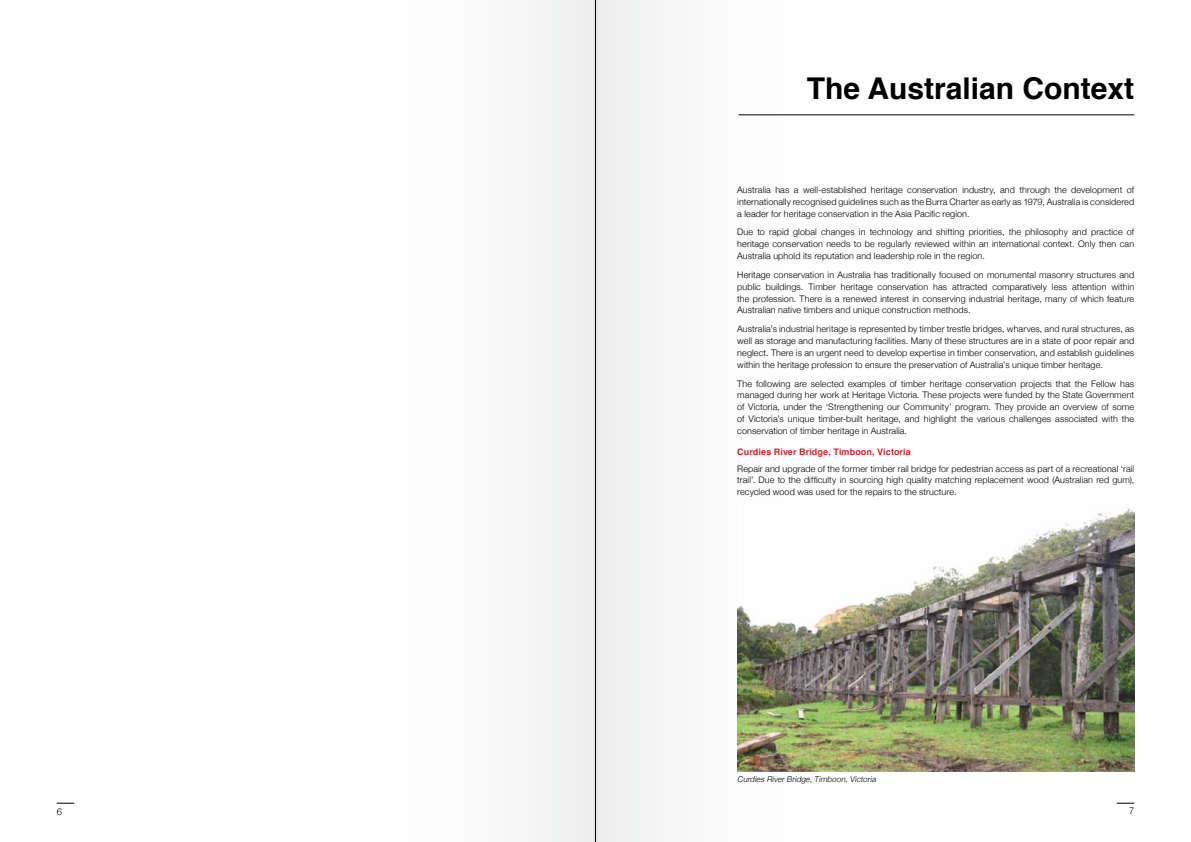
<style>
.page{position:relative;width:1191px;height:842px;background:#fff}
.page>*{position:absolute;margin:0;border:0;box-sizing:border-box;transform-origin:0 0}
.t1{font:700 30px "Helvetica";color:#000}
.t2{font:300 9.5px "Helvetica Neue";color:#000}
.t3{font:300 9px/11.8px "Helvetica Neue";letter-spacing:.01em;color:#000;text-align:justify}
.t4{font:700 9px "Helvetica";letter-spacing:.01em;color:#d2232a}
.t5{font:italic 300 8px "Helvetica Neue";color:#000}
</style>
<div class="page">
<svg style="left:57px;top:803px;width:17px;height:1px"></svg>
<svg style="left:1116px;top:803px;width:18px;height:1px"></svg>
<div style="left:261px;top:0;width:334px;height:842px;background:linear-gradient(to right,#fff,#f1f2f2)"></div>
<div style="left:595px;top:0;width:335px;height:842px;background:linear-gradient(to right,#f1f2f2,#fff)"></div>
<hr style="left:595px;top:0;width:1px;height:842px;background:#000">
<hr style="left:738px;top:115px;width:396px;height:1px;background:#000">
<img style="left:737px;top:505px;width:397px;height:266px">
<h1 class="t1" style="left:807px;top:64px;width:329px">The Australian Context</h1>
<p class="t3" style="left:737px;top:184px;width:398px">Australia has a well-established heritage conservation industry, and through the development of internationally recognised guidelines such as the Burra Charter as early as 1979, Australia is considered a leader for heritage conservation in the Asia Pacific region.</p>
<p class="t3" style="left:737px;top:226px;width:398px">Due to rapid global changes in technology and shifting priorities, the philosophy and practice of heritage conservation needs to be regularly reviewed within an international context. Only then can Australia uphold its reputation and leadership role in the region.</p>
<p class="t3" style="left:737px;top:269px;width:398px">Heritage conservation in Australia has traditionally focused on monumental masonry structures and public buildings. Timber heritage conservation has attracted comparatively less attention within the profession. There is a renewed interest in conserving industrial heritage, many of which feature Australian native timbers and unique construction methods.</p>
<p class="t3" style="left:737px;top:323px;width:398px">Australia’s industrial heritage is represented by timber trestle bridges, wharves, and rural structures, as well as storage and manufacturing facilities. Many of these structures are in a state of poor repair and neglect. There is an urgent need to develop expertise in timber conservation, and establish guidelines within the heritage profession to ensure the preservation of Australia’s unique timber heritage.</p>
<p class="t3" style="left:737px;top:377px;width:398px">The following are selected examples of timber heritage conservation projects that the Fellow has managed during her work at Heritage Victoria. These projects were funded by the State Government of Victoria, under the ‘Strengthening our Community’ program. They provide an overview of some of Victoria’s unique timber-built heritage, and highlight the various challenges associated with the conservation of timber heritage in Australia.</p>
<p class="t4" style="left:737px;top:445px;width:175px">Curdies River Bridge, Timboon, Victoria</p>
<p class="t3" style="left:737px;top:462px;width:398px">Repair and upgrade of the former timber rail bridge for pedestrian access as part of a recreational ‘rail trail’. Due to the difficulty in sourcing high quality matching replacement wood (Australian red gum), recycled wood was used for the repairs to the structure.</p>
<p class="t5" style="left:737px;top:774px;width:142px">Curdies River Bridge, Timboon, Victoria</p>
<p class="t2" style="left:57px;top:806px;width:7px">6</p>
<p class="t2" style="left:1129px;top:805px;width:7px">7</p>
</div>
